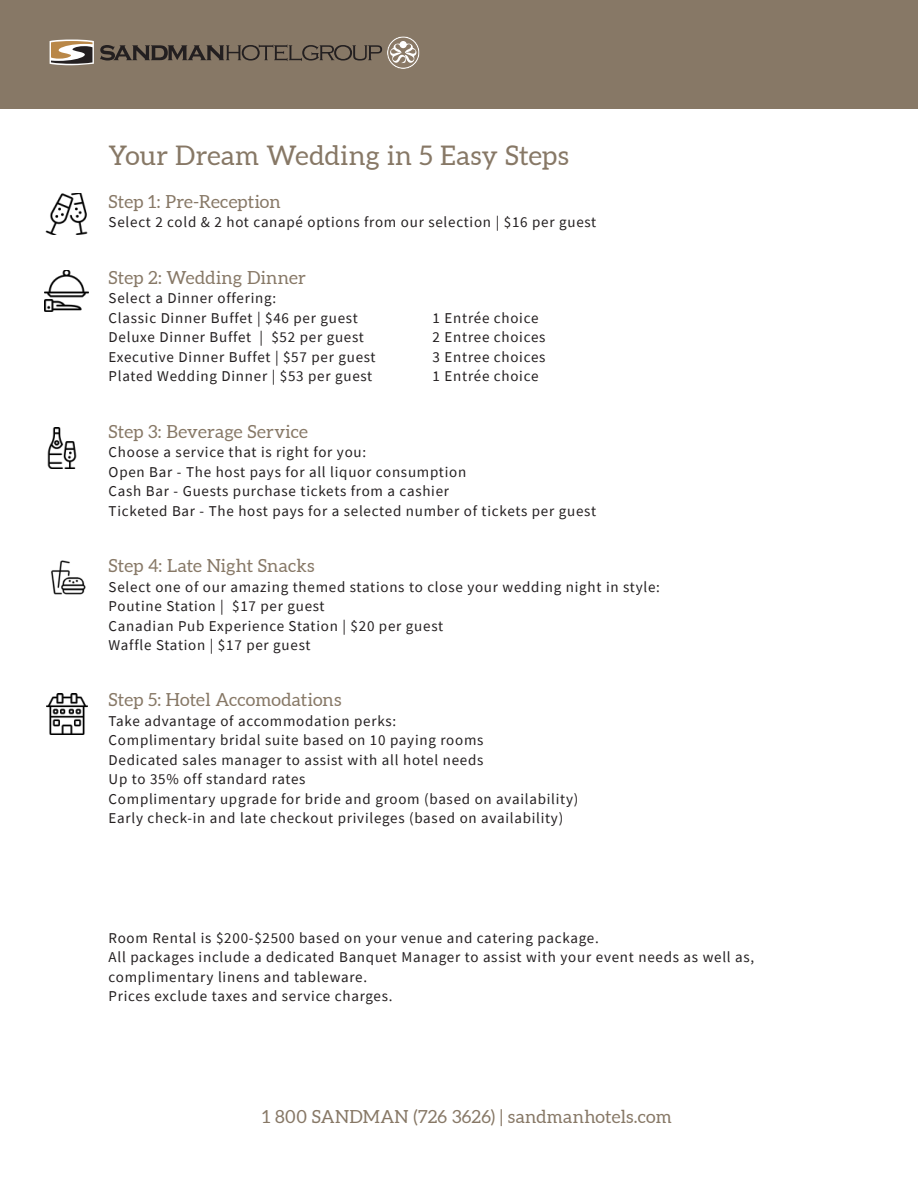
<style>
.page{position:relative;width:918px;height:1188px;background:#fff}
.page>*{position:absolute;margin:0;border:0;box-sizing:border-box;transform-origin:0 0}
.t1{font:27px "Aleo";letter-spacing:.015em;color:#877866}
.t2{font:18px "Aleo";letter-spacing:.01em;color:#877866}
.t3{font:15px/19.5px "Source Sans Pro";letter-spacing:.05em;color:#231f20}
</style>
<div class="page">
<div style="left:0;top:0;width:918px;height:108px;background:#877866"></div>
<svg style="left:100px;top:36px;width:320px;height:33px"></svg>
<svg style="left:50px;top:40px;width:44px;height:25px"></svg>
<img style="left:46px;top:693px;width:41px;height:41px">
<img style="left:51px;top:560px;width:35px;height:35px">
<img style="left:47px;top:428px;width:30px;height:41px">
<img style="left:45px;top:270px;width:43px;height:41px">
<img style="left:45px;top:193px;width:43px;height:41px">
<h1 class="t1" style="left:109px;top:140px;width:462px">Your Dream Wedding in 5 Easy Steps</h1>
<p class="t2" style="left:109px;top:191px;width:174px">Step 1: Pre-Reception</p>
<p class="t3" style="left:109px;top:212px;width:489px">Select 2 cold &amp; 2 hot canapé options from our selection | $16 per guest</p>
<p class="t2" style="left:109px;top:267px;width:199px">Step 2: Wedding Dinner</p>
<p class="t3" style="left:109px;top:288px;width:251px">Select a Dinner offering:<br>Classic Dinner Buffet | $46 per guest</p>
<p class="t3" style="left:433px;top:308px;width:107px">1 Entrée choice</p>
<p class="t3" style="left:109px;top:327px;width:257px">Deluxe Dinner Buffet | $52 per guest</p>
<p class="t3" style="left:433px;top:327px;width:114px">2 Entree choices</p>
<p class="t3" style="left:109px;top:347px;width:269px">Executive Dinner Buffet | $57 per guest</p>
<p class="t3" style="left:433px;top:347px;width:114px">3 Entree choices</p>
<p class="t3" style="left:109px;top:366px;width:265px">Plated Wedding Dinner | $53 per guest</p>
<p class="t3" style="left:433px;top:366px;width:107px">1 Entrée choice</p>
<p class="t2" style="left:109px;top:421px;width:201px">Step 3: Beverage Service</p>
<p class="t3" style="left:109px;top:442px;width:489px">Choose a service that is right for you:<br>Open Bar - The host pays for all liquor consumption<br>Cash Bar - Guests purchase tickets from a cashier<br>Ticketed Bar - The host pays for a selected number of tickets per guest</p>
<p class="t2" style="left:109px;top:555px;width:208px">Step 4: Late Night Snacks</p>
<p class="t3" style="left:109px;top:577px;width:553px">Select one of our amazing themed stations to close your wedding night in style:<br>Poutine Station | $17 per guest<br>Canadian Pub Experience Station | $20 per guest<br>Waffle Station | $17 per guest</p>
<p class="t2" style="left:109px;top:690px;width:234px">Step 5: Hotel Accomodations</p>
<p class="t3" style="left:109px;top:711px;width:471px">Take advantage of accommodation perks:<br>Complimentary bridal suite based on 10 paying rooms<br>Dedicated sales manager to assist with all hotel needs<br>Up to 35% off standard rates<br>Complimentary upgrade for bride and groom (based on availability)<br>Early check-in and late checkout privileges (based on availability)</p>
<p class="t3" style="left:109px;top:928px;width:647px">Room Rental is $200-$2500 based on your venue and catering package.<br>All packages include a dedicated Banquet Manager to assist with your event needs as well as, complimentary linens and tableware.<br>Prices exclude taxes and service charges.</p>
<p class="t2" style="left:262px;top:1106px;width:411px">1 800 SANDMAN (726 3626) | sandmanhotels.com</p>
</div>
